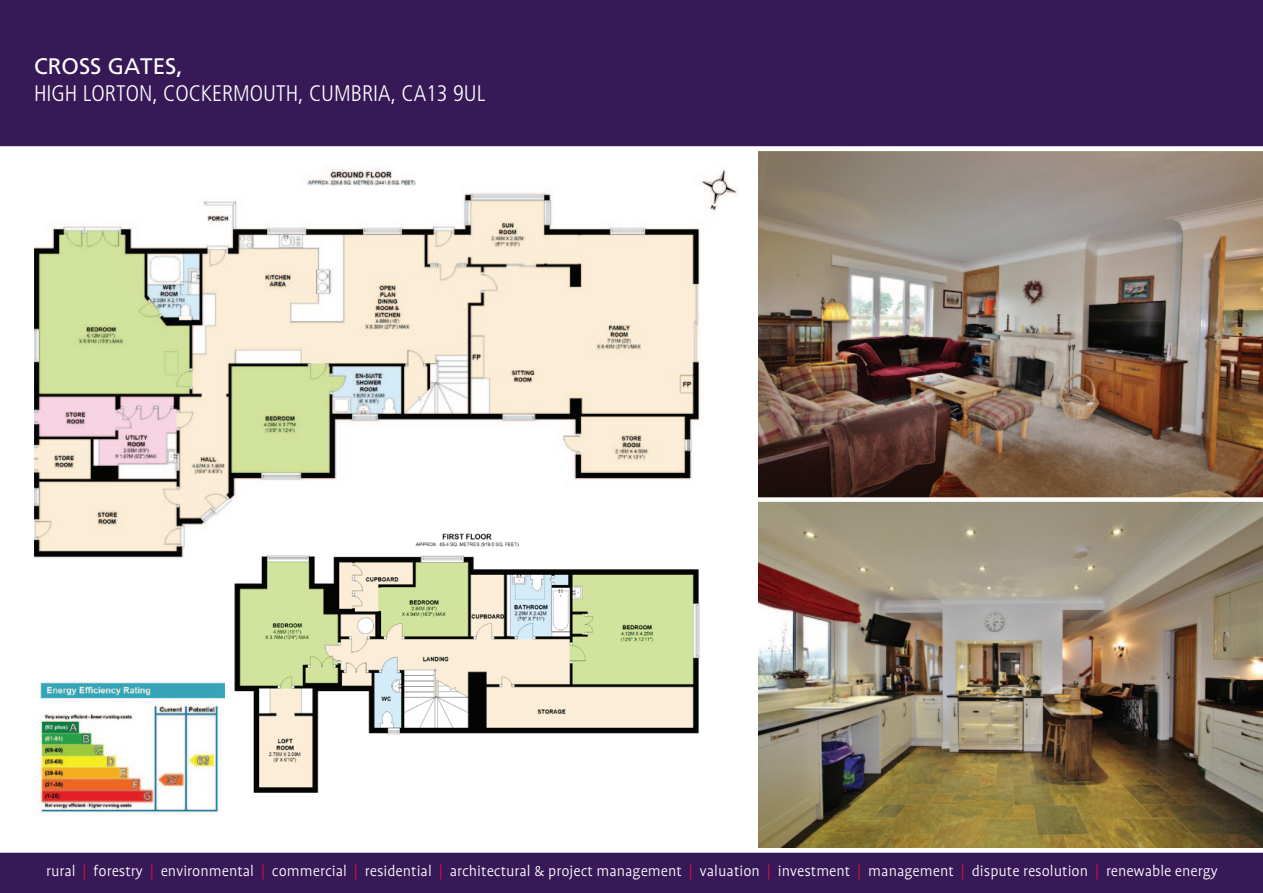
<style>
.page{position:relative;width:1263px;height:893px;background:#fff}
.page>*{position:absolute;margin:0;border:0;box-sizing:border-box;transform-origin:0 0}
.t1{font:300 condensed 22.5px "Frutiger";color:#fff}
.t2{font:22.5px "Frutiger";color:#fff}
.t3{font:300 16.5px "Profile";color:#fff}
.s1{color:#d7123e}
</style>
<div class="page">
<div style="left:0;top:0;width:1263px;height:149px;background:#381957"></div>
<div style="left:0;top:850px;width:1263px;height:43px;background:#381957"></div>
<div style="left:0;top:848px;width:1263px;height:5px;background:#fff"></div>
<img style="left:34px;top:167px;width:703px;height:390px">
<img style="left:214px;top:531px;width:502px;height:262px">
<img style="left:759px;top:151px;width:504px;height:346px">
<img style="left:759px;top:502px;width:504px;height:346px">
<hr style="left:0;top:147px;width:1263px;height:4px;background:#fff">
<img style="left:40px;top:682px;width:184px;height:131px">
<div style="left:590px;top:497px;width:673px;height:5px;background:#fff"></div>
<h1 class="t2" style="left:34px;top:52px;width:150px">CROSS GATES,</h1>
<h1 class="t1" style="left:34px;top:80px;width:453px">HIGH LORTON, COCKERMOUTH, CUMBRIA, CA13 9UL</h1>
<p class="t3" style="left:46px;top:863px;width:1173px">rural <span class="s1">|</span> forestry <span class="s1">|</span> environmental <span class="s1">|</span> commercial <span class="s1">|</span> residential <span class="s1">|</span> architectural &amp; project management <span class="s1">|</span> valuation <span class="s1">|</span> investment <span class="s1">|</span> management <span class="s1">|</span> dispute resolution <span class="s1">|</span> renewable energy</p>
</div>
